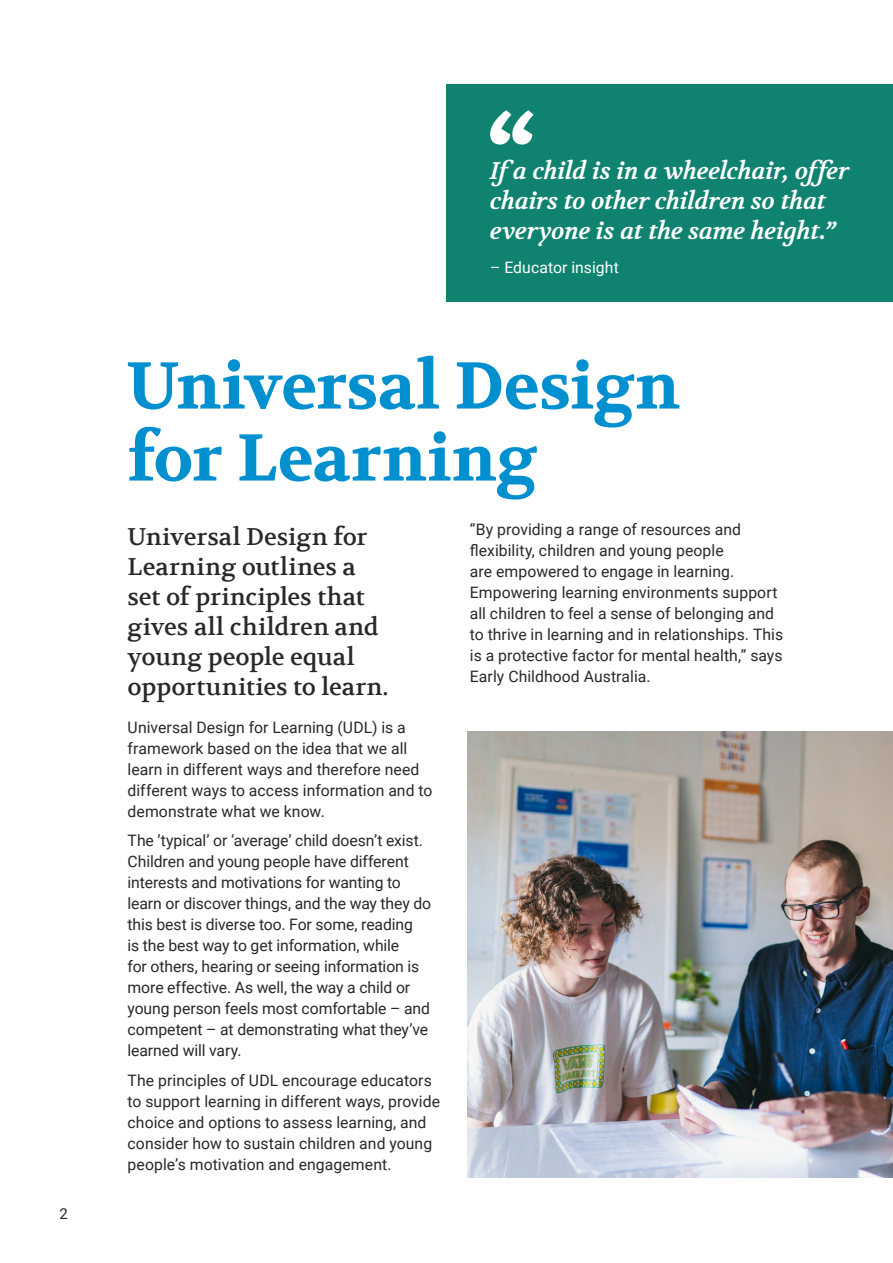
<style>
.page{position:relative;width:893px;height:1263px;background:#fff}
.page>*{position:absolute;margin:0;border:0;box-sizing:border-box;transform-origin:0 0}
.t1{font:700 66px/72px "Volkhov";letter-spacing:-.005em;color:#0090d0}
.H2_Intro{font:24px/30px "Volkhov";color:#292829}
.Pullout_quote{font:italic 700 24px/30px "Volkhov";letter-spacing:-.01em;color:#fff}
.Paragraph{font:15.75px/21px "Roboto";color:#292829}
.Story_text{font:15.75px "Roboto";letter-spacing:.005em;color:#fff}
.t2{font:15px "Roboto";color:#292829}
</style>
<div class="page">
<img style="left:468px;top:731px;width:425px;height:447px">
<div style="left:446px;top:85px;width:447px;height:217px;background:#108370"></div>
<svg style="left:490px;top:110px;width:44px;height:35px"></svg>
<p class="t2" style="left:60px;top:1203px;width:10px">2</p>
<p class="Pullout_quote" style="left:490px;top:156px;width:361px">Ifa child is in a wheelchair, offer chairs to other children so that everyone is at the same height.”</p>
<p class="Story_text" style="left:490px;top:256px;width:130px">– Educator insight</p>
<h1 class="t1" style="left:128px;top:352px;width:554px">Universal Design for Learning</h1>
<h2 class="H2_Intro" style="left:128px;top:522px;width:262px">Universal Design for<br>Learning outlines a set of principles that gives all children and young people equal opportunities to learn.</h2>
<p class="Paragraph" style="left:128px;top:716px;width:306px">Universal Design for Learning (UDL) is a framework based on the idea that we all learn in different ways and therefore need different ways to access information and to demonstrate what we know.</p>
<p class="Paragraph" style="left:128px;top:829px;width:305px">The ’typical’ or ‘average’ child doesn’t exist.<br>Children and young people have different interests and motivations for wanting to learn or discover things, and the way they do this best is diverse too. For some, reading<br>is the best way to get information, while<br>for others, hearing or seeing information is more effective. As well, the way a child or young person feels most comfortable – and competent – at demonstrating what they’ve learned will vary.</p>
<p class="Paragraph" style="left:128px;top:1069px;width:314px">The principles of UDL encourage educators to support learning in different ways, provide choice and options to assess learning, and consider how to sustain children and young people’s motivation and engagement.</p>
<p class="Paragraph" style="left:470px;top:519px;width:315px">“By providing a range of resources and flexibility, children and young people<br>are empowered to engage in learning.<br>Empowering learning environments support all children to feel a sense of belonging and to thrive in learning and in relationships. This is a protective factor for mental health,” says Early Childhood Australia.</p>
</div>
